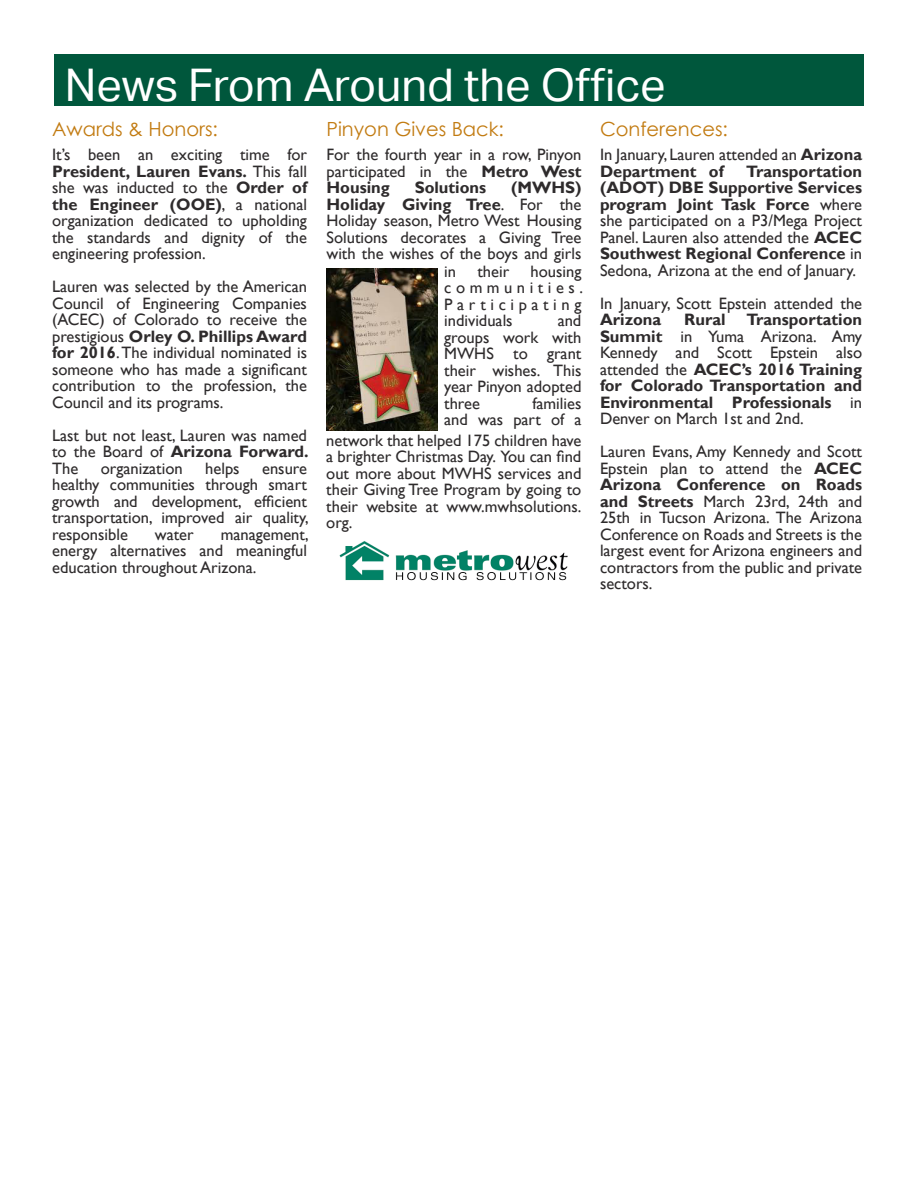
<style>
.page{position:relative;width:918px;height:1188px;background:#fff}
.page>*{position:absolute;margin:0;border:0;box-sizing:border-box;transform-origin:0 0}
.t1{font:45px "Aktiv Grotesk";color:#fff}
.t2{font:19.5px "Century Gothic";color:#c27b11}
.t3{font:16.5px/16.5px "Gill Sans";color:#2e2b2c;text-align:justify}
.t4{font:700 16.5px/16.5px "Gill Sans";color:#2e2b2c;text-align:justify}
.s1{font-weight:700}
.s2{font-weight:400}
</style>
<div class="page">
<div style="left:54px;top:54px;width:810px;height:52px;background:#00573c"></div>
<img style="left:339px;top:541px;width:229px;height:40px">
<img style="left:327px;top:268px;width:110px;height:163px">
<p class="t1" style="left:65px;top:59px;width:602px">News From Around the Office</p>
<p class="t2" style="left:52px;top:115px;width:167px">Awards &amp; Honors:</p>
<p class="t2" style="left:327px;top:115px;width:179px">Pinyon Gives Back:</p>
<p class="t2" style="left:600px;top:115px;width:130px">Conferences:</p>
<p class="t3" style="left:600px;top:147px;width:264px">In January, Lauren attended an <span class="s1">Arizona<br>Department of</span></p>
<p class="t3" style="left:52px;top:147px;width:256px">It’s been an exciting time for <span class="s1">President, Lauren Evans.</span> This fall she was inducted to the <span class="s1">Order of the Engineer (OOE)</span>, a national organization dedicated to upholding the standards and dignity of the engineering profession.</p>
<p class="t3" style="left:52px;top:279px;width:256px">Lauren was selected by the American Council of Engineering Companies (ACEC) of Colorado to receive the prestigious <span class="s1">Orley O. Phillips Award for 2016</span>. The individual nominated is someone who has made a significant contribution to the profession, the Council and its programs.</p>
<p class="t3" style="left:52px;top:427px;width:258px">Last but not least, Lauren was named to the Board of <span class="s1">Arizona Forward.<br></span>The</p>
<p class="t3" style="left:327px;top:147px;width:256px">For the fourth year in a row, Pinyon participated in the <span class="s1">Metro West Housing</span></p>
<p class="t3" style="left:600px;top:163px;width:264px;text-indent:146px"><span class="s1">Transportation (ADOT) DBE Supportive Services program Joint Task Force</span> where she participated on a P3/Mega Project Panel. Lauren also attended the <span class="s1">ACEC Southwest Regional Conference</span> in Sedona, Arizona at the end of January.</p>
<p class="t3" style="left:600px;top:295px;width:264px">In January, Scott Epstein attended the<br><span class="s1">Arizona</span></p>
<p class="t4" style="left:415px;top:180px;width:73px">Solutions</p>
<p class="t4" style="left:511px;top:180px;width:72px">(MWHS)</p>
<p class="t4" style="left:327px;top:196px;width:256px">Holiday Giving Tree<span class="s2">. For the</span></p>
<p class="t3" style="left:327px;top:213px;width:256px">Holiday season, Metro West Housing</p>
<p class="t3" style="left:327px;top:229px;width:256px">Solutions decorates a Giving Tree</p>
<p class="t3" style="left:327px;top:246px;width:256px">with the wishes of the boys and girls</p>
<p class="t3" style="left:444px;top:263px;width:13px">in</p>
<p class="t3" style="left:477px;top:263px;width:33px">their</p>
<p class="t3" style="left:444px;top:263px;width:140px;text-indent:86px">housing communities.<br>Participating individuals</p>
<p class="t4" style="left:600px;top:312px;width:264px;text-indent:84px">Rural Transportation Summit <span class="s2">in Yuma Arizona. Amy Kennedy and Scott Epstein also attended the</span> ACEC’s 2016 Training for Colorado Transportation and Environmental Professionals <span class="s2">in Denver on March 1st and 2nd.</span></p>
<p class="t3" style="left:600px;top:444px;width:264px">Lauren Evans, Amy Kennedy and Scott Epstein plan to attend the <span class="s1">ACEC Arizona Conference on Roads and Streets</span> March 23rd, 24th and 25th in Tucson Arizona. The Arizona Conference on Roads and Streets is the largest event for Arizona engineers and contractors from the public and private sectors.</p>
<p class="t3" style="left:444px;top:313px;width:139px;text-indent:113px">and groups work with MWHS to grant their wishes. This year Pinyon adopted three</p>
<p class="t3" style="left:444px;top:395px;width:139px;text-align:right">families<br>and was part of a</p>
<p class="t3" style="left:326px;top:432px;width:257px">network that helped 175 children have a brighter Christmas Day. You can find out more about MWHS services and their Giving Tree Program by going to their website at www.mwhsolutions. org.</p>
<p class="t3" style="left:101px;top:460px;width:83px">organization</p>
<p class="t3" style="left:205px;top:460px;width:36px">helps</p>
<p class="t3" style="left:52px;top:460px;width:258px;text-indent:210px">ensure healthy communities through smart growth and development, efficient transportation, improved air quality, responsible</p>
<p class="t3" style="left:52px;top:526px;width:258px;text-indent:169px">management, energy alternatives and meaningful education throughout Arizona.</p>
<p class="t3" style="left:155px;top:526px;width:40px">water</p>
</div>
